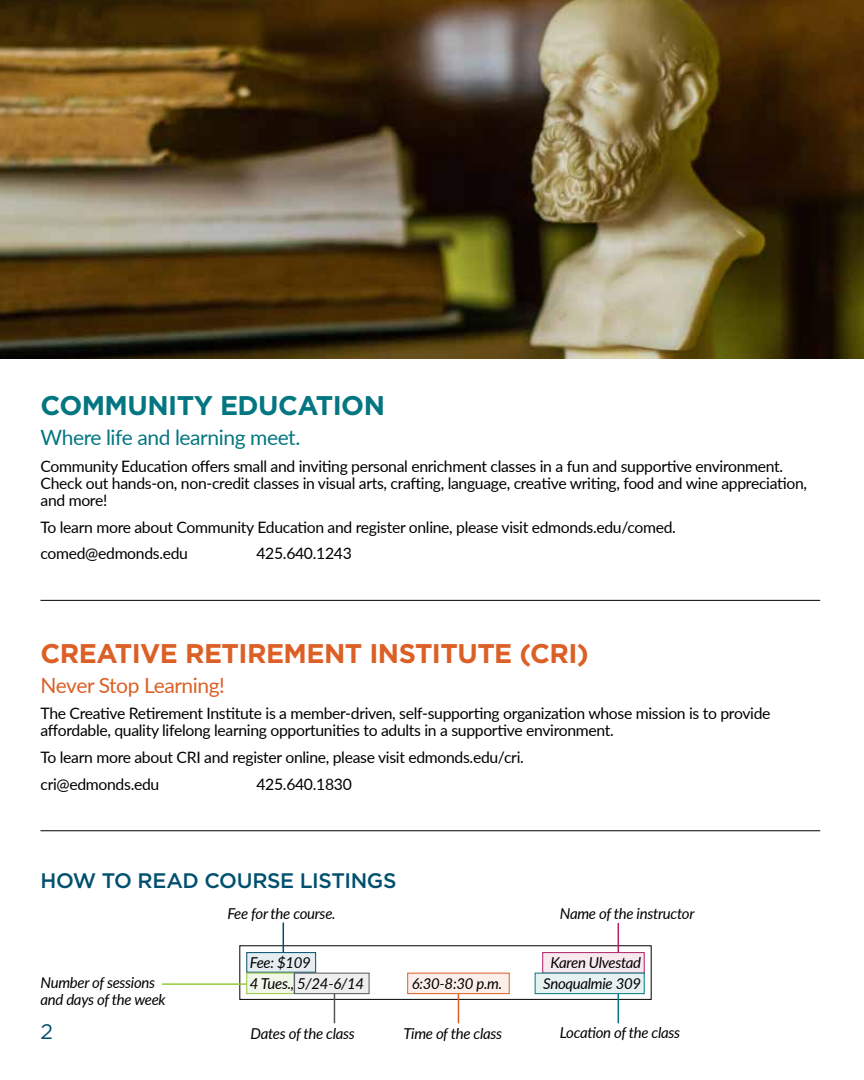
<style>
.page{position:relative;width:864px;height:1080px;background:#fff}
.page>*{position:absolute;margin:0;border:0;box-sizing:border-box;transform-origin:0 0}
.t1{font:700 27px "Gotham";letter-spacing:-.02em;color:#dc6026}
.t2{font:700 27px "Gotham";letter-spacing:-.02em;color:#047681}
.t3{font:21px "Lato";letter-spacing:-.02em;color:#047681}
.t4{font:500 21px "Gotham";letter-spacing:-.02em;color:#004f6e}
.t5{font:21px "Lato";letter-spacing:-.02em;color:#dc6026}
.t6{font:21px "Gotham";color:#004f6e}
.t7{font:15.75px/17.2px "Lato";letter-spacing:-.02em;color:#000}
.t8{font:italic 15px/16.5px "Lato";letter-spacing:-.02em;color:#000}
</style>
<div class="page">
<div style="left:239px;top:945px;width:413px;height:55px;border:1px solid #000"></div>
<div style="left:246px;top:952px;width:70px;height:21px;background:#e6edf1;border:1px solid #004f6e"></div>
<div style="left:246px;top:973px;width:48px;height:21px;background:#f1f7e8;border:1px solid #97c93d"></div>
<div style="left:407px;top:973px;width:103px;height:21px;background:#fcefe9;border:1px solid #dc6026"></div>
<div style="left:542px;top:952px;width:103px;height:21px;background:#f7e9ef;border:1px solid #af1f63"></div>
<div style="left:535px;top:973px;width:110px;height:21px;background:#e6f1f2;border:1px solid #047681"></div>
<div style="left:294px;top:973px;width:75px;height:21px;background:#eeeeef;border:1px solid #54565b"></div>
<hr style="left:618px;top:923px;width:1px;height:30px;background:#af1f63">
<svg style="left:618px;top:994px;width:1px;height:29px"></svg>
<svg style="left:458px;top:994px;width:1px;height:29px"></svg>
<svg style="left:334px;top:994px;width:1px;height:29px"></svg>
<svg style="left:283px;top:923px;width:1px;height:29px"></svg>
<hr style="left:162px;top:983px;width:84px;height:2px;background:#97c93d">
<hr style="left:40px;top:830px;width:780px;height:1px;background:#000">
<hr style="left:40px;top:600px;width:780px;height:1px;background:#000">
<img style="left:0;top:0;width:864px;height:359px">
<h1 class="t2" style="left:40px;top:388px;width:346px">COMMUNITY EDUCATION</h1>
<h2 class="t3" style="left:40px;top:422px;width:261px">Where life and learning meet.</h2>
<p class="t7" style="left:40px;top:457px;width:768px">Community Education offers small and inviting personal enrichment classes in a fun and supportive environment.<br>Check out hands-on, non-credit classes in visual arts, crafting, language, creative writing, food and wine appreciation, and more!</p>
<p class="t7" style="left:40px;top:513px;width:637px;line-height:26.7px">To learn more about Community Education and register online, please visit edmonds.edu/comed. comed@edmonds.edu</p>
<p class="t7" style="left:256px;top:544px;width:97px">425.640.1243</p>
<h1 class="t1" style="left:40px;top:635px;width:550px">CREATIVE RETIREMENT INSTITUTE (CRI)</h1>
<h2 class="t5" style="left:40px;top:670px;width:186px">Never Stop Learning!</h2>
<p class="t7" style="left:40px;top:704px;width:732px">The Creative Retirement Institute is a member-driven, self-supporting organization whose mission is to provide affordable, quality lifelong learning opportunities to adults in a supportive environment.</p>
<p class="t7" style="left:40px;top:743px;width:485px;line-height:26.7px">To learn more about CRI and register online, please visit edmonds.edu/cri. cri@edmonds.edu</p>
<p class="t7" style="left:256px;top:775px;width:97px">425.640.1830</p>
<h2 class="t4" style="left:40px;top:867px;width:357px">HOW TO READ COURSE LISTINGS</h2>
<p class="t8" style="left:227px;top:904px;width:110px">Fee for the course.</p>
<p class="t8" style="left:560px;top:904px;width:136px">Name of the instructor</p>
<p class="t8" style="left:40px;top:974px;width:127px">Number of sessions and days of the week</p>
<h2 class="t6" style="left:40px;top:1019px;width:14px">2</h2>
<p class="t8" style="left:250px;top:954px;width:63px">Fee: $109</p>
<p class="t8" style="left:551px;top:954px;width:92px">Karen Ulvestad</p>
<p class="t8" style="left:250px;top:975px;width:116px">4 Tues., 5/24-6/14</p>
<p class="t8" style="left:412px;top:975px;width:92px">6:30-8:30 p.m.</p>
<p class="t8" style="left:543px;top:975px;width:99px">Snoqualmie 309</p>
<p class="t8" style="left:251px;top:1025px;width:106px">Dates of the class</p>
<p class="t8" style="left:403px;top:1025px;width:100px">Time of the class</p>
<p class="t8" style="left:560px;top:1024px;width:122px">Location of the class</p>
</div>
